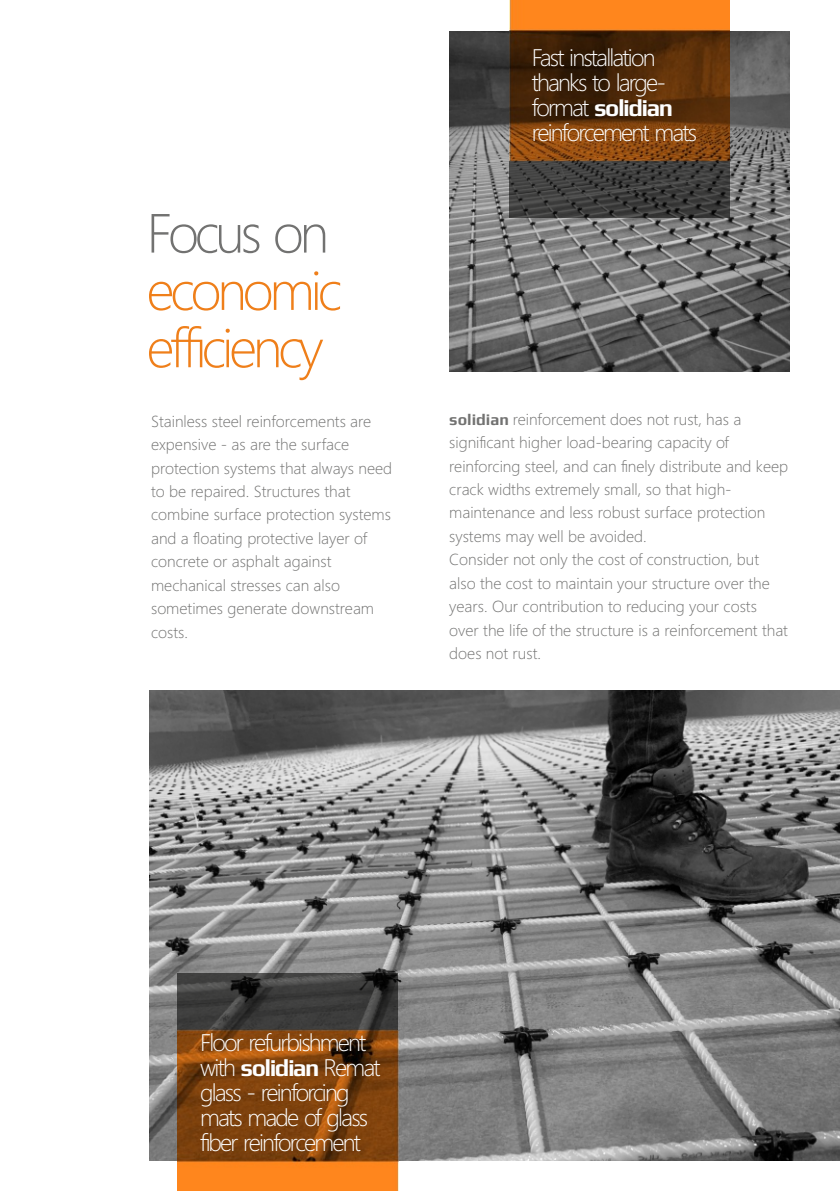
<style>
.page{position:relative;width:840px;height:1191px;background:#fff}
.page>*{position:absolute;margin:0;border:0;box-sizing:border-box;transform-origin:0 0}
.t1{font:300 55px/57.4px "Segoe UI";letter-spacing:-.075em;color:#ef7f1a}
.t2{font:300 55px "Segoe UI";letter-spacing:-.075em;color:#727271}
.t3{font:300 24px/25px "Segoe UI";letter-spacing:-.075em;color:#fefefe}
.t4{font:700 24px "Play";letter-spacing:-.065em;color:#fefefe}
.t5{font:300 16px/23.4px "Segoe UI";color:#727271}
.s1{font-family:"Segoe UI";font-weight:300}
.s2{font-family:"Play";font-weight:700}
</style>
<div class="page">
<img style="left:449px;top:31px;width:340px;height:340px">
<img style="left:509px;top:0;width:220px;height:161px">
<svg style="left:509px;top:161px;width:220px;height:57px;background:#3c3c3c"></svg>
<img style="left:150px;top:691px;width:689px;height:469px">
<img style="left:177px;top:1029px;width:221px;height:162px">
<svg style="left:177px;top:972px;width:221px;height:57px;background:#3b3b3a"></svg>
<h1 class="t2" style="left:146px;top:212px;width:184px">Focus on</h1>
<h1 class="t1" style="left:146px;top:267px;width:197px">economic efficiency</h1>
<p class="t5" style="left:151px;top:411px;width:242px">Stainless steel reinforcements are expensive - as are the surface protection systems that always need to be repaired. Structures that combine surface protection systems and a floating protective layer of concrete or asphalt against mechanical stresses can also sometimes generate downstream costs.</p>
<h2 class="t3" style="left:531px;top:47px;width:136px">Fast installation thanks to large-</h2>
<h2 class="t4" style="left:531px;top:94px;width:143px"><span class="s1">format</span> solidian</h2>
<h2 class="t3" style="left:531px;top:122px;width:167px">reinforcement mats</h2>
<p class="t5" style="left:449px;top:409px;width:340px"><span class="s2">solidian</span> reinforcement does not rust, has a significant higher load-bearing capacity of reinforcing steel, and can finely distribute and keep crack widths extremely small, so that high&shy;maintenance and less robust surface protection systems may well be avoided.<br>Consider not only the cost of construction, but also the cost to maintain your structure over the years. Our contribution to reducing your costs over the life of the structure is a reinforcement that does not rust.</p>
<h2 class="t3" style="left:200px;top:1032px;width:182px">Floor refurbishment with <span class="s2">solidian</span> Remat glass - reinforcing mats made of glass fiber reinforcement</h2>
</div>
